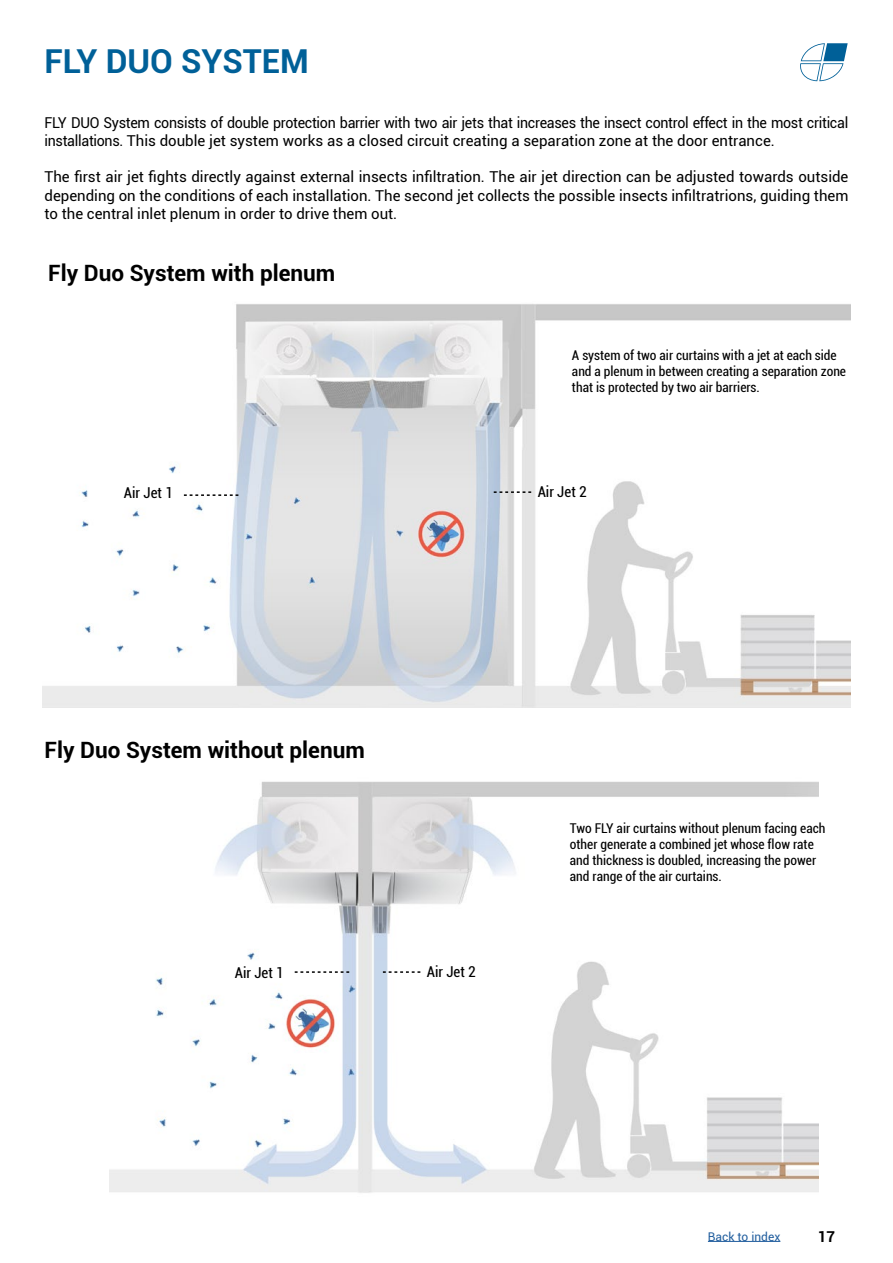
<style>
.page{position:relative;width:893px;height:1263px;background:#fff}
.page>*{position:absolute;margin:0;border:0;box-sizing:border-box;transform-origin:0 0}
.t1{font:700 33px "Roboto";color:#006098}
.t2{font:700 22.5px "Roboto";color:#000}
.t3{font:15px/18px "Roboto";letter-spacing:-.01em;color:#000;text-align:justify}
.t4{font:15px/18px "Roboto";letter-spacing:-.01em;color:#000;scale:.95 1}
.t5{font:condensed 15px "Roboto";color:#000}
.t6{font:700 15px "Roboto";color:#000}
.t7{font:condensed 13.5px/16.2px "Roboto";color:#000}
.t8{font:12px "Roboto";color:#215e9e}
</style>
<div class="page">
<svg style="left:800px;top:43px;width:48px;height:38px"></svg>
<hr style="left:708px;top:1241px;width:72px;height:1px;background:#215e9e">
<img style="left:110px;top:781px;width:708px;height:412px">
<img style="left:43px;top:304px;width:808px;height:403px">
<svg style="left:494px;top:491px;width:37px;height:2px"></svg>
<svg style="left:184px;top:494px;width:54px;height:2px"></svg>
<svg style="left:383px;top:971px;width:37px;height:2px"></svg>
<svg style="left:295px;top:971px;width:54px;height:2px"></svg>
<h1 class="t1" style="left:44px;top:38px;width:266px">FLY DUO SYSTEM</h1>
<p class="t4" style="left:44px;top:114px;width:848px">FLY DUO System consists of double protection barrier with two air jets that increases the insect control effect in the most critical installations. This double jet system works as a closed circuit creating a separation zone at the door entrance.</p>
<p class="t3" style="left:44px;top:168px;width:805px">The first air jet fights directly against external insects infiltration. The air jet direction can be adjusted towards outside depending on the conditions of each installation. The second jet collects the possible insects infiltratrions, guiding them to the central inlet plenum in order to drive them out.</p>
<h2 class="t2" style="left:48px;top:257px;width:289px">Fly Duo System with plenum</h2>
<p class="t7" style="left:572px;top:347px;width:276px">A system of two air curtains with a jet at each side and a plenum in between creating a separation zone that is protected by two air barriers.</p>
<p class="t5" style="left:124px;top:482px;width:51px">Air Jet 1</p>
<p class="t5" style="left:538px;top:481px;width:51px">Air Jet 2</p>
<h2 class="t2" style="left:44px;top:734px;width:322px">Fly Duo System without plenum</h2>
<p class="t5" style="left:235px;top:962px;width:51px">Air Jet 1</p>
<p class="t5" style="left:427px;top:961px;width:51px">Air Jet 2</p>
<p class="t7" style="left:570px;top:819px;width:257px">Two FLY air curtains without plenum facing each other generate a combined jet whose flow rate and thickness is doubled, increasing the power and range of the air curtains.</p>
<p class="t8" style="left:708px;top:1228px;width:74px">Back to index</p>
<p class="t6" style="left:818px;top:1226px;width:19px">17</p>
</div>
